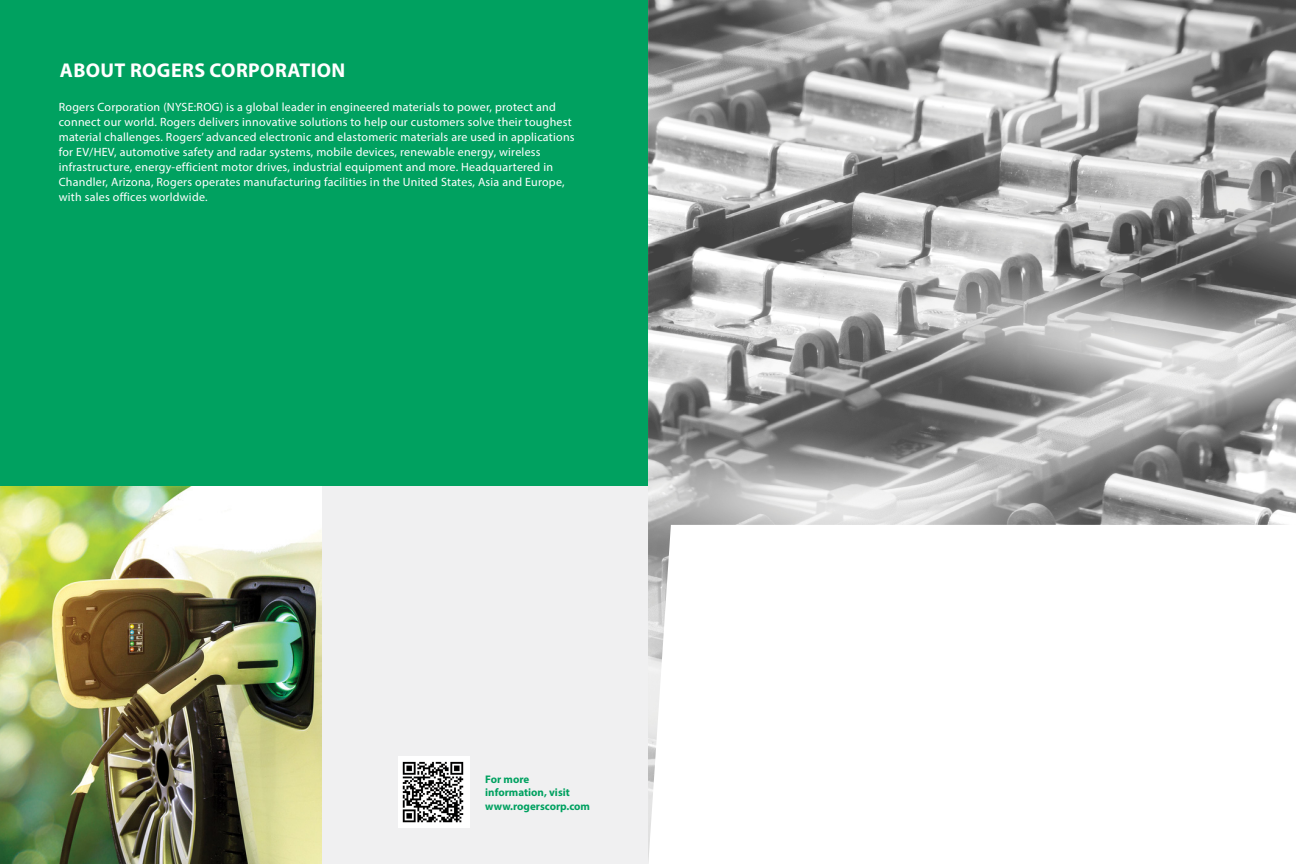
<style>
.page{position:relative;width:1296px;height:864px;background:#fff}
.page>*{position:absolute;margin:0;border:0;box-sizing:border-box;transform-origin:0 0}
.t1{font:700 20px "Myriad Pro";letter-spacing:.02em;color:#fff}
.t2{font:12px/15px "Myriad Pro";letter-spacing:.02em;color:#fff}
.t3{font:700 11px/13.2px "Myriad Pro";color:#00a160}
</style>
<div class="page">
<div style="left:322px;top:486px;width:326px;height:378px;background:#f0f0f1"></div>
<img style="left:0;top:486px;width:322px;height:378px">
<img style="left:648px;top:0;width:648px;height:525px">
<svg style="left:648px;top:525px;width:23px;height:339px"></svg>
<div style="left:398px;top:756px;width:72px;height:72px;background:#fff"></div>
<img style="left:403px;top:761px;width:61px;height:62px">
<div style="left:0;top:0;width:648px;height:486px;background:#00a160"></div>
<h1 class="t1" style="left:60px;top:58px;width:287px">ABOUT ROGERS CORPORATION</h1>
<p class="t2" style="left:59px;top:99px;width:517px">Rogers Corporation (NYSE:ROG) is a global leader in engineered materials to power, protect and connect our world. Rogers delivers innovative solutions to help our customers solve their toughest material challenges. Rogers’ advanced electronic and elastomeric materials are used in applications for EV/HEV, automotive safety and radar systems, mobile devices, renewable energy, wireless infrastructure, energy-efficient motor drives, industrial equipment and more. Headquartered in Chandler, Arizona, Rogers operates manufacturing facilities in the United States, Asia and Europe, with sales offices worldwide.</p>
<p class="t3" style="left:485px;top:772px;width:106px">For more information, visit www.rogerscorp.com</p>
</div>
